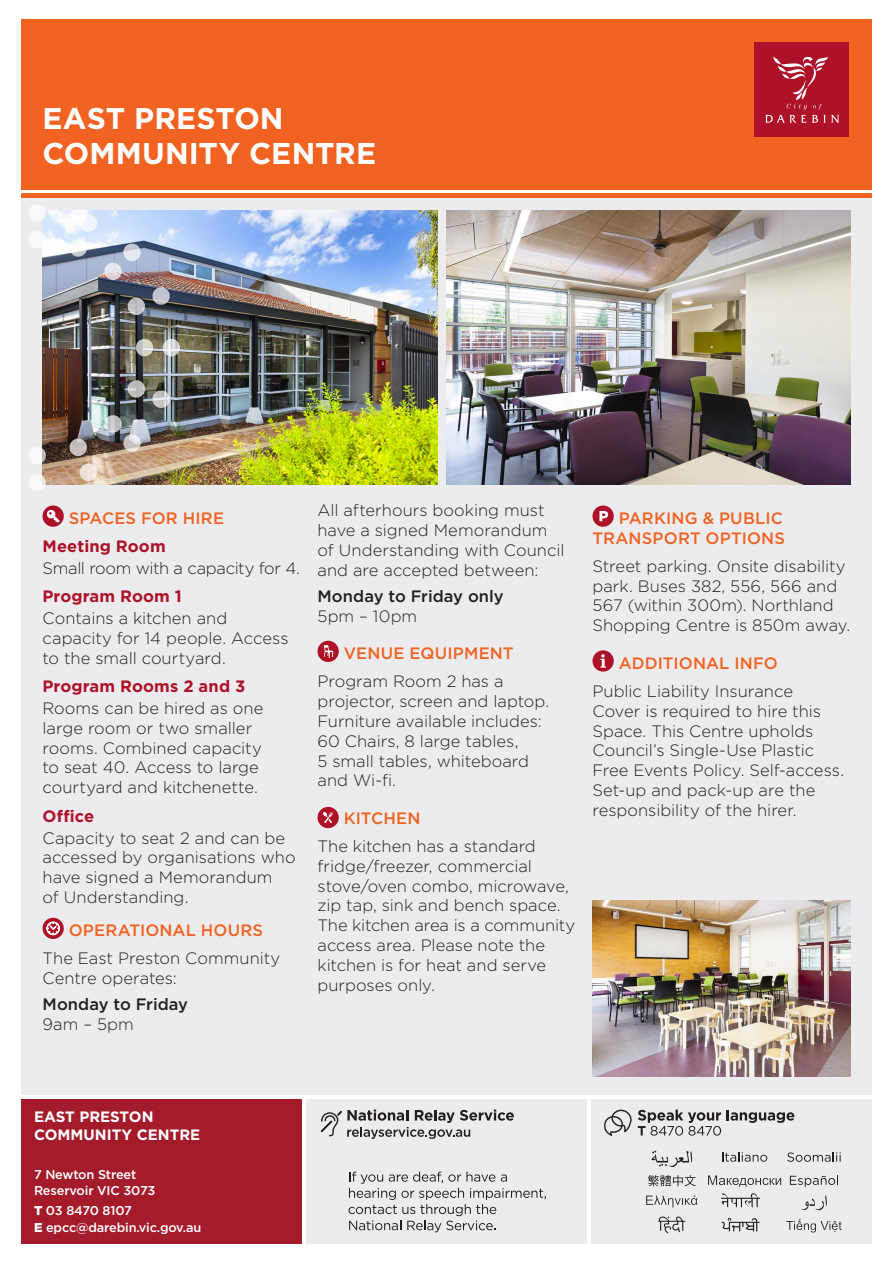
<style>
.page{position:relative;width:893px;height:1263px;background:#fff}
.page>*{position:absolute;margin:0;border:0;box-sizing:border-box;transform-origin:0 0}
._1__Heading_1__cover{font:700 30px/34.5px "Gotham";color:#fff}
._3__Body_text{font:300 16.5px/19.8px "Gotham";color:#231f20}
._2__Heading_2__body{font:500 16.5px/19.8px "Gotham";letter-spacing:.01em;color:#f26221;text-align:right}
._3__Body_text-2{font:500 16.5px/19.8px "Gotham";color:#231f20}
._3__Body_text-3{font:700 16.5px "Gotham";letter-spacing:.005em;color:#ae1229}
._3__Body_text-4{font:500 16.5px "Gotham";letter-spacing:.01em;color:#f26221}
._3__Body_text-5{font:300 16.5px "Gotham";letter-spacing:-.02em;color:#231f20}
.t1{font:700 15px/18px "Gotham";color:#fff}
.t2{font:500 12.75px/15.3px "Gotham";letter-spacing:-.01em;color:#fff}
.s1{font-weight:300}
.s2{font-weight:900}
</style>
<div class="page">
<div style="left:21px;top:1099px;width:281px;height:145px;background:#a41c2c"></div>
<div style="left:306px;top:1099px;width:281px;height:145px;background:#ececee"></div>
<div style="left:591px;top:1099px;width:281px;height:145px;background:#ececee"></div>
<svg style="left:604px;top:1109px;width:28px;height:27px"></svg>
<svg style="left:321px;top:1109px;width:193px;height:30px"></svg>
<svg style="left:727px;top:1110px;width:67px;height:13px"></svg>
<svg style="left:638px;top:1109px;width:83px;height:27px"></svg>
<svg style="left:349px;top:1171px;width:197px;height:61px"></svg>
<svg style="left:651px;top:1150px;width:41px;height:17px"></svg>
<svg style="left:648px;top:1175px;width:48px;height:11px"></svg>
<svg style="left:646px;top:1195px;width:51px;height:12px"></svg>
<svg style="left:658px;top:1216px;width:27px;height:17px"></svg>
<svg style="left:722px;top:1152px;width:45px;height:10px"></svg>
<svg style="left:708px;top:1175px;width:73px;height:12px"></svg>
<svg style="left:787px;top:1152px;width:54px;height:10px"></svg>
<svg style="left:786px;top:1219px;width:56px;height:13px"></svg>
<svg style="left:790px;top:1175px;width:48px;height:12px"></svg>
<svg style="left:801px;top:1195px;width:26px;height:15px"></svg>
<svg style="left:721px;top:1193px;width:39px;height:14px"></svg>
<svg style="left:722px;top:1218px;width:37px;height:13px"></svg>
<div style="left:21px;top:19px;width:851px;height:170px;background:#f26221"></div>
<div style="left:21px;top:193px;width:851px;height:902px;background:#ececee"></div>
<svg style="left:43px;top:505px;width:21px;height:22px"></svg>
<svg style="left:43px;top:918px;width:21px;height:21px"></svg>
<svg style="left:47px;top:922px;width:13px;height:13px"></svg>
<div style="left:317px;top:641px;width:22px;height:21px;background:#ae1229;border-radius:50%"></div>
<svg style="left:324px;top:645px;width:9px;height:13px"></svg>
<div style="left:317px;top:807px;width:22px;height:21px;background:#ae1229;border-radius:50%"></div>
<svg style="left:323px;top:812px;width:10px;height:11px"></svg>
<svg style="left:592px;top:505px;width:22px;height:22px"></svg>
<svg style="left:599px;top:511px;width:9px;height:10px"></svg>
<svg style="left:592px;top:650px;width:22px;height:22px"></svg>
<div style="left:21px;top:193px;width:851px;height:5px;background:#f26221"></div>
<img style="left:43px;top:210px;width:395px;height:275px">
<img style="left:446px;top:210px;width:404px;height:275px">
<svg style="left:28px;top:447px;width:18px;height:17px"></svg>
<div style="left:28px;top:474px;width:18px;height:17px;background:#fff;border-radius:50%"></div>
<svg style="left:68px;top:437px;width:30px;height:45px"></svg>
<img style="left:104px;top:379px;width:67px;height:74px">
<svg style="left:136px;top:339px;width:17px;height:17px"></svg>
<svg style="left:163px;top:339px;width:17px;height:17px"></svg>
<img style="left:104px;top:243px;width:67px;height:73px">
<svg style="left:68px;top:213px;width:30px;height:45px"></svg>
<div style="left:28px;top:231px;width:18px;height:17px;background:#fff;border-radius:50%"></div>
<div style="left:28px;top:204px;width:18px;height:18px;background:#fff;border-radius:50%"></div>
<img style="left:592px;top:901px;width:258px;height:175px">
<div style="left:755px;top:43px;width:94px;height:94px;background:#ae1229"></div>
<svg style="left:765px;top:56px;width:74px;height:67px"></svg>
<p class="_1__Heading_1__cover" style="left:43px;top:100px;width:335px">EAST PRESTON<br>COMMUNITY CENTRE</p>
<p class="_2__Heading_2__body" style="left:69px;top:508px;width:157px">SPACES FOR HIRE</p>
<p class="_3__Body_text-3" style="left:43px;top:537px;width:125px">Meeting Room</p>
<p class="_3__Body_text-5" style="left:43px;top:559px;width:259px">Small room with a capacity for 4.</p>
<p class="_3__Body_text-3" style="left:43px;top:587px;width:141px">Program Room 1</p>
<p class="_3__Body_text" style="left:43px;top:608px;width:248px">Contains a kitchen and capacity for 14 people. Access to the small courtyard.</p>
<p class="_3__Body_text-3" style="left:43px;top:677px;width:204px">Program Rooms 2 and 3</p>
<p class="_3__Body_text" style="left:43px;top:698px;width:222px">Rooms can be hired as one large room or two smaller rooms. Combined capacity to seat 40. Access to large courtyard and kitchenette.</p>
<p class="_3__Body_text-3" style="left:43px;top:806px;width:53px">Office</p>
<p class="_3__Body_text" style="left:43px;top:827px;width:255px">Capacity to seat 2 and can be accessed by organisations who have signed a Memorandum<br>of Understanding.</p>
<p class="_3__Body_text-4" style="left:69px;top:921px;width:196px">OPERATIONAL HOURS</p>
<p class="_3__Body_text" style="left:43px;top:948px;width:239px">The East Preston Community<br>Centre operates:</p>
<p class="_3__Body_text-2" style="left:43px;top:994px;width:147px">Monday to Friday<br><span class="s1">9am – 5pm</span></p>
<p class="_3__Body_text" style="left:317px;top:500px;width:248px">All afterhours booking must have a signed Memorandum of Understanding with Council and are accepted between:</p>
<p class="_3__Body_text-2" style="left:317px;top:586px;width:188px">Monday to Friday only<br><span class="s1">5pm – 10pm</span></p>
<p class="_3__Body_text-4" style="left:344px;top:644px;width:171px">VENUE EQUIPMENT</p>
<p class="_3__Body_text" style="left:317px;top:671px;width:233px">Program Room 2 has a projector, screen and laptop.<br>Furniture available includes:<br>60 Chairs, 8 large tables,<br>5 small tables, whiteboard and Wi-fi.</p>
<p class="_2__Heading_2__body" style="left:344px;top:807px;width:78px">KITCHEN</p>
<p class="_3__Body_text" style="left:317px;top:836px;width:259px">The kitchen has a standard fridge/freezer, commercial stove/oven combo, microwave, zip tap, sink and bench space.<br>The kitchen area is a community access area. Please note the kitchen is for heat and serve purposes only.</p>
<p class="_2__Heading_2__body" style="left:592px;top:508px;width:194px">PARKING &amp; PUBLIC<br>TRANSPORT OPTIONS</p>
<p class="_3__Body_text" style="left:592px;top:556px;width:259px">Street parking. Onsite disability park. Buses 382, 556, 566 and<br>567 (within 300m). Northland<br>Shopping Centre is 850m away.</p>
<p class="_2__Heading_2__body" style="left:619px;top:652px;width:161px">ADDITIONAL INFO</p>
<p class="_3__Body_text" style="left:592px;top:681px;width:253px">Public Liability Insurance<br>Cover is required to hire this<br>Space. This Centre upholds<br>Council’s Single-Use Plastic<br>Free Events Policy. Self-access.<br>Set-up and pack-up are the responsibility of the hirer.</p>
<p class="t1" style="left:34px;top:1107px;width:168px">EAST PRESTON<br>COMMUNITY CENTRE</p>
<p class="t2" style="left:34px;top:1167px;width:123px">7 Newton Street<br>Reservoir VIC 3073</p>
<p class="t2" style="left:34px;top:1201px;width:169px;line-height:17.5px"><span class="s2">T</span> 03 8470 8107<br><span class="s2">E</span> epcc@darebin.vic.gov.au</p>
</div>
